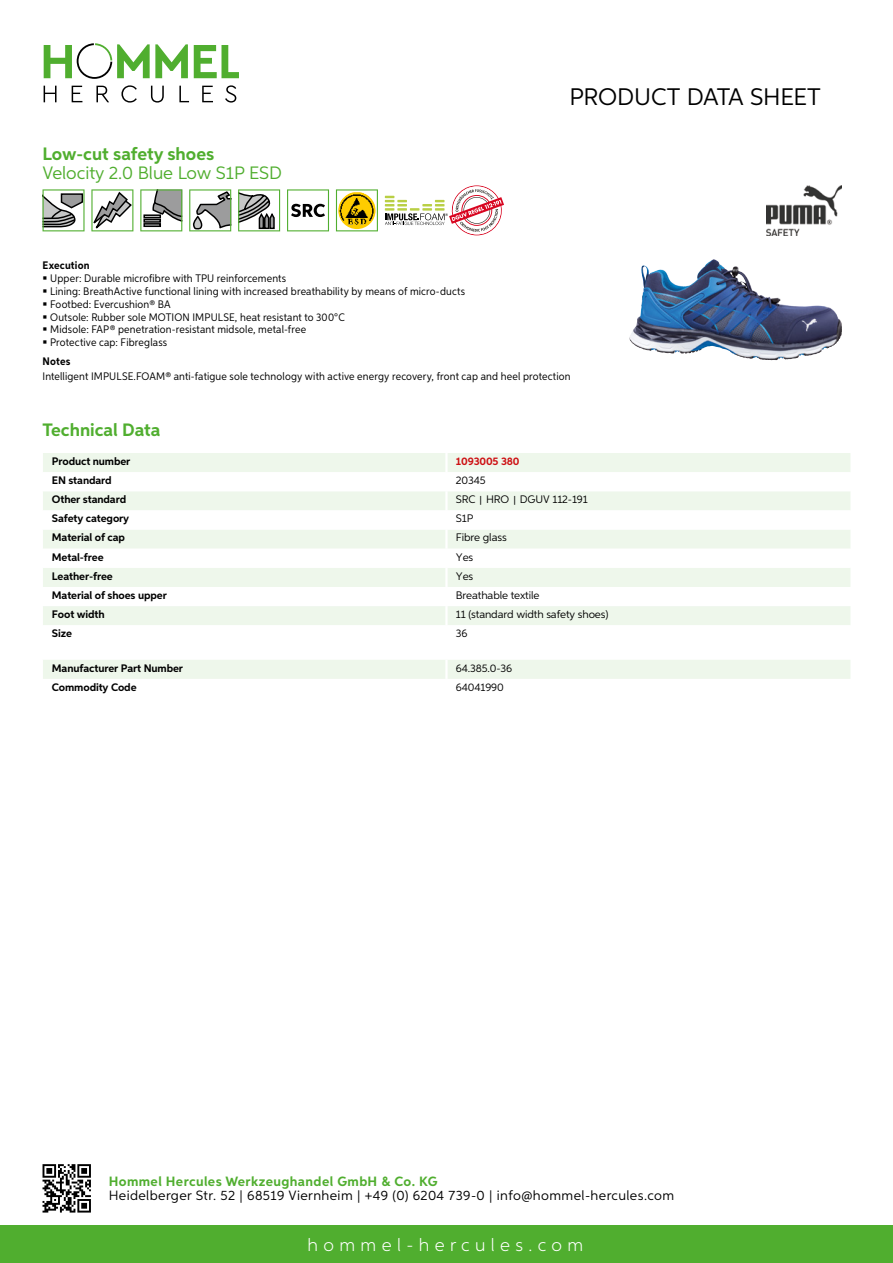
<style>
.page{position:relative;width:893px;height:1263px;background:#fff}
.page>*{position:absolute;margin:0;border:0;box-sizing:border-box;transform-origin:0 0}
.t1{font:24px "Aspira";letter-spacing:-.01em;color:#000}
.t2{font:700 18px "Aspira";color:#50ae2f}
.t3{font:18px "Aspira";color:#50ae2f}
.t4{font:300 18px "Aspira";letter-spacing:.3em;color:#fff}
.t5{font:13.5px "Aspira";letter-spacing:.03em;color:#000}
.t6{font:700 13.5px "Aspira";letter-spacing:.03em;color:#50ae2f}
.t7{font:10.95px/12.8px "Aspira Nar";letter-spacing:.015em;color:#000}
.t8{font:700 10.95px "Aspira";letter-spacing:-.01em;color:#000}
.t9{font:10.95px "Aspira";letter-spacing:-.01em;color:#000}
.t10{font:700 10.95px "Aspira Nar";letter-spacing:.015em;color:#000}
.t11{font:700 10.95px "Aspira";letter-spacing:-.01em;color:#cd1013}
.s1{font-family:"Wuerth Global";font-size:10.5px}
</style>
<div class="page">
<div style="left:0;top:1226px;width:893px;height:37px;background:#50ae2f"></div>
<svg style="left:43px;top:1164px;width:48px;height:48px"></svg>
<svg style="left:194px;top:45px;width:45px;height:33px"></svg>
<svg style="left:44px;top:43px;width:144px;height:36px"></svg>
<svg style="left:44px;top:86px;width:13px;height:16px"></svg>
<svg style="left:72px;top:86px;width:10px;height:16px"></svg>
<svg style="left:96px;top:86px;width:13px;height:16px"></svg>
<svg style="left:121px;top:85px;width:16px;height:18px"></svg>
<svg style="left:151px;top:86px;width:13px;height:17px"></svg>
<svg style="left:179px;top:86px;width:10px;height:16px"></svg>
<svg style="left:202px;top:86px;width:11px;height:16px"></svg>
<svg style="left:225px;top:85px;width:11px;height:18px"></svg>
<div style="left:43px;top:453px;width:807px;height:19px;background:#eef7eb"></div>
<svg style="left:43px;top:491px;width:807px;height:134px;fill:#eef7eb"></svg>
<hr style="left:445px;top:453px;width:3px;height:19px;background:#fff">
<hr style="left:445px;top:491px;width:3px;height:19px;background:#fff">
<hr style="left:445px;top:510px;width:3px;height:19px;background:#fff">
<hr style="left:445px;top:529px;width:3px;height:20px;background:#fff">
<hr style="left:445px;top:549px;width:3px;height:19px;background:#fff">
<hr style="left:445px;top:568px;width:3px;height:19px;background:#fff">
<hr style="left:445px;top:587px;width:3px;height:19px;background:#fff">
<hr style="left:445px;top:606px;width:3px;height:19px;background:#fff">
<div style="left:43px;top:660px;width:807px;height:19px;background:#eef7eb"></div>
<svg style="left:43px;top:189px;width:90px;height:42px"></svg>
<svg style="left:140px;top:189px;width:42px;height:42px"></svg>
<svg style="left:189px;top:189px;width:42px;height:42px"></svg>
<svg style="left:238px;top:189px;width:42px;height:42px"></svg>
<svg style="left:287px;top:189px;width:42px;height:42px"></svg>
<svg style="left:336px;top:189px;width:42px;height:42px"></svg>
<svg style="left:385px;top:185px;width:119px;height:50px"></svg>
<img style="left:629px;top:262px;width:80px;height:91px">
<img style="left:766px;top:185px;width:76px;height:50px">
<h2 class="t2" style="left:43px;top:142px;width:173px">Low-cut safety shoes</h2>
<h2 class="t3" style="left:43px;top:162px;width:238px">Velocity 2.0 Blue Low S1P ESD</h2>
<h1 class="t1" style="left:569px;top:82px;width:253px">Product data sh eet</h1>
<p class="t10" style="left:43px;top:259px;width:49px">Execution</p>
<p class="t7" style="left:50px;top:272px;width:417px">Upper: Durable microfibre with TPU reinforcements<br>Lining: BreathActive functional lining with increased breathability by means of micro-ducts Footbed: Evercushion® BA<br>Outsole: Rubber sole MOTION IMPULSE, heat resistant to 300°C<br>Midsole: FAP® penetration-resistant midsole, metal-free<br>Protective cap: Fibreglass</p>
<p class="t10" style="left:43px;top:355px;width:29px">Notes</p>
<p class="t7" style="left:43px;top:370px;width:529px">Intelligent IMPULSE.FOAM® anti-fatigue sole technology with active energy recovery, front cap and heel protection</p>
<h2 class="t2" style="left:43px;top:419px;width:120px">Technical Data</h2>
<p class="t8" style="left:52px;top:454px;width:80px">Product number</p>
<p class="t11" style="left:456px;top:454px;width:65px">1093005 380</p>
<p class="t8" style="left:52px;top:474px;width:61px">EN standard</p>
<p class="t9" style="left:456px;top:474px;width:31px">20345</p>
<p class="t8" style="left:52px;top:493px;width:76px">Other standard</p>
<p class="t9" style="left:456px;top:493px;width:133px">SRC <span class="s1">|</span> HRO <span class="s1">|</span> DGUV 112-191</p>
<p class="t8" style="left:52px;top:512px;width:79px">Safety category</p>
<p class="t9" style="left:456px;top:512px;width:19px">S1P</p>
<p class="t8" style="left:52px;top:531px;width:75px">Material of cap</p>
<p class="t9" style="left:456px;top:531px;width:52px">Fibre glass</p>
<p class="t8" style="left:52px;top:550px;width:53px">Metal-free</p>
<p class="t9" style="left:456px;top:550px;width:19px">Yes</p>
<p class="t8" style="left:52px;top:569px;width:62px">Leather-free</p>
<p class="t9" style="left:456px;top:569px;width:19px">Yes</p>
<p class="t8" style="left:52px;top:588px;width:116px">Material of shoes upper</p>
<p class="t9" style="left:456px;top:588px;width:85px">Breathable textile</p>
<p class="t8" style="left:52px;top:607px;width:54px">Foot width</p>
<p class="t9" style="left:456px;top:608px;width:154px">11 (standard width safety shoes)</p>
<p class="t8" style="left:52px;top:627px;width:22px">Size</p>
<p class="t9" style="left:456px;top:627px;width:13px">36</p>
<p class="t8" style="left:52px;top:661px;width:133px">Manufacturer Part Number</p>
<p class="t9" style="left:456px;top:661px;width:58px">64.385.0-36</p>
<p class="t8" style="left:52px;top:680px;width:86px">Commodity Code</p>
<p class="t9" style="left:456px;top:680px;width:49px">64041990</p>
<p class="t6" style="left:109px;top:1172px;width:330px">Hommel Hercules Werkzeughandel GmbH &amp; Co. KG</p>
<p class="t5" style="left:109px;top:1187px;width:567px">Heidelberger Str. 52 | 68519 Viernheim | +49 (0) 6204 739-0 | info@hommel-hercules.com</p>
<h2 class="t4" style="left:307px;top:1234px;width:277px">hommel-hercules.com</h2>
</div>
